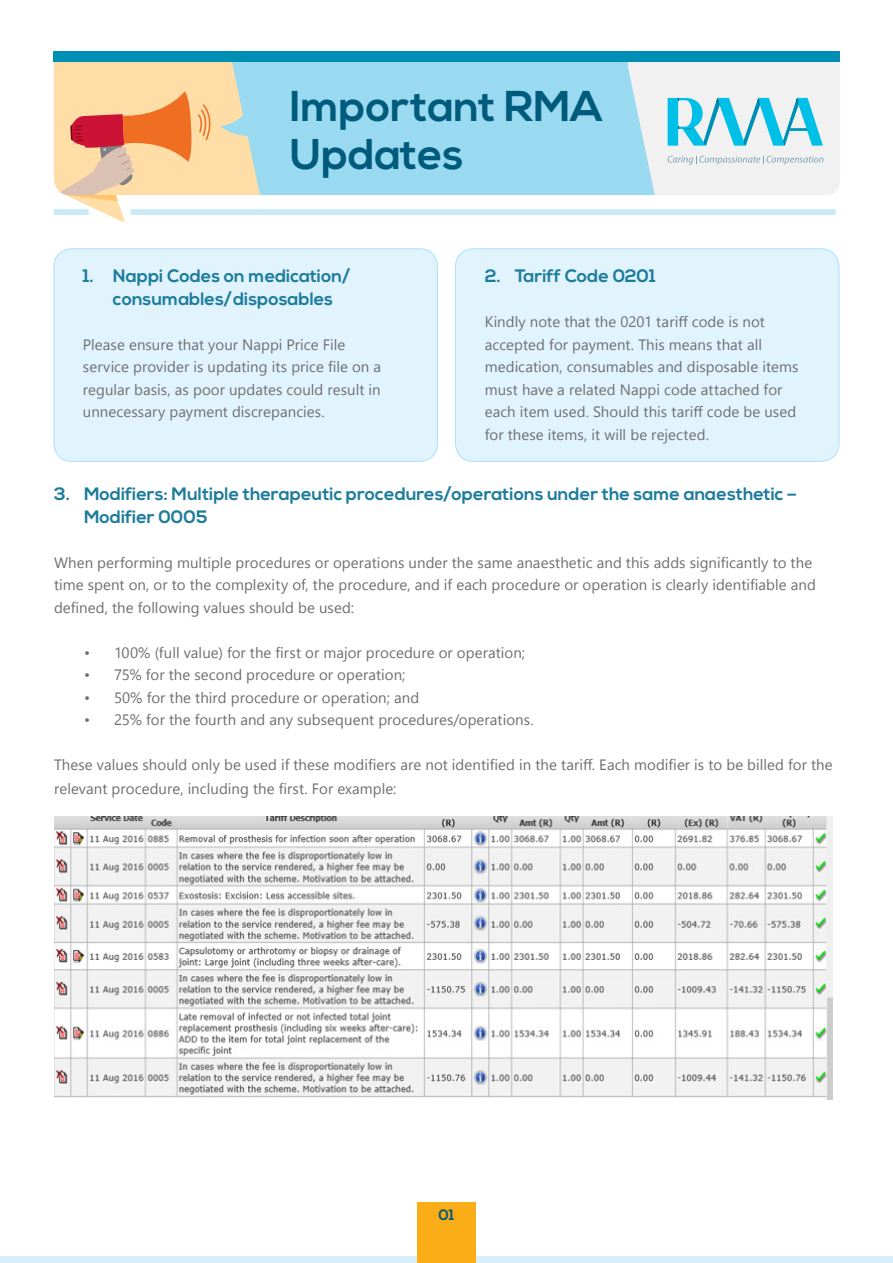
<style>
.page{position:relative;width:893px;height:1263px;background:#fff}
.page>*{position:absolute;margin:0;border:0;box-sizing:border-box;transform-origin:0 0}
.t1{font:700 43.05px/48.2px "Nexa";color:#005a7c}
.t2{font:700 18px/22.5px "Nexa";color:#1d7c9c}
.t3{font:15px/22.5px "Segoe UI";letter-spacing:.005em;color:#6d6e71}
.t4{font:700 15px "Nexa";color:#005a7c}
</style>
<div class="page">
<div style="left:0;top:1256px;width:893px;height:7px;background:#d7eff9"></div>
<div style="left:417px;top:1202px;width:58px;height:61px;background:#fbad18"></div>
<div style="left:54px;top:249px;width:383px;height:212px;background:#e1f4fd;border-radius:18px"></div>
<div style="left:54px;top:249px;width:384px;height:213px;border:1px solid #abe1fa;border-radius:18px"></div>
<div style="left:455px;top:249px;width:384px;height:212px;background:#e1f4fd;border-radius:18px"></div>
<div style="left:455px;top:249px;width:384px;height:213px;border:1px solid #abe1fa;border-radius:18px"></div>
<div style="left:54px;top:62px;width:166px;height:133px;background:#ffdda7"></div>
<div style="left:220px;top:62px;width:408px;height:133px;background:#9adaf1"></div>
<svg style="left:54px;top:91px;width:158px;height:131px;background:#f4be97"></svg>
<div style="left:131px;top:209px;width:705px;height:6px;background:#c8eaf7"></div>
<div style="left:54px;top:209px;width:35px;height:6px;background:#c8eaf7"></div>
<img style="left:54px;top:816px;width:778px;height:283px">
<svg style="left:628px;top:62px;width:212px;height:133px"></svg>
<div style="left:54px;top:52px;width:786px;height:10px;background:#008fb4"></div>
<h1 class="t1" style="left:290px;top:84px;width:314px">Important RMA<br>Updates</h1>
<p class="t2" style="left:113px;top:266px;width:239px;text-indent:-30px">1. Nappi Codes on medication/ consumables/disposables</p>
<p class="t3" style="left:83px;top:333px;width:300px">Please ensure that your Nappi Price File service provider is updating its price file on a regular basis, as poor updates could result in unnecessary payment discrepancies.</p>
<p class="t2" style="left:485px;top:266px;width:172px">2. Tariff Code 0201</p>
<p class="t3" style="left:485px;top:311px;width:315px">Kindly note that the 0201 tariff code is not accepted for payment. This means that all medication, consumables and disposable items must have a related Nappi code attached for each item used. Should this tariff code be used for these items, it will be rejected.</p>
<p class="t2" style="left:84px;top:484px;width:714px;text-indent:-30px">3. Modifiers: Multiple therapeutic procedures/operations under the same anaesthetic –<br>Modifier 0005</p>
<p class="t3" style="left:54px;top:551px;width:763px">When performing multiple procedures or operations under the same anaesthetic and this adds significantly to the time spent on, or to the complexity of, the procedure, and if each procedure or operation is clearly identifiable and defined, the following values should be used:</p>
<p class="t3" style="left:84px;top:641px;width:442px">• 100% (full value) for the first or major procedure or operation;</p>
<p class="t3" style="left:84px;top:663px;width:323px">• 75% for the second procedure or operation;</p>
<p class="t3" style="left:84px;top:686px;width:337px">• 50% for the third procedure or operation; and</p>
<p class="t3" style="left:84px;top:708px;width:451px">• 25% for the fourth and any subsequent procedures/operations.</p>
<p class="t3" style="left:54px;top:753px;width:780px;line-height:24px">These values should only be used if these modifiers are not identified in the tariff. Each modifier is to be billed for the relevant procedure, including the first. For example:</p>
<p class="t4" style="left:438px;top:1206px;width:17px">01</p>
</div>
